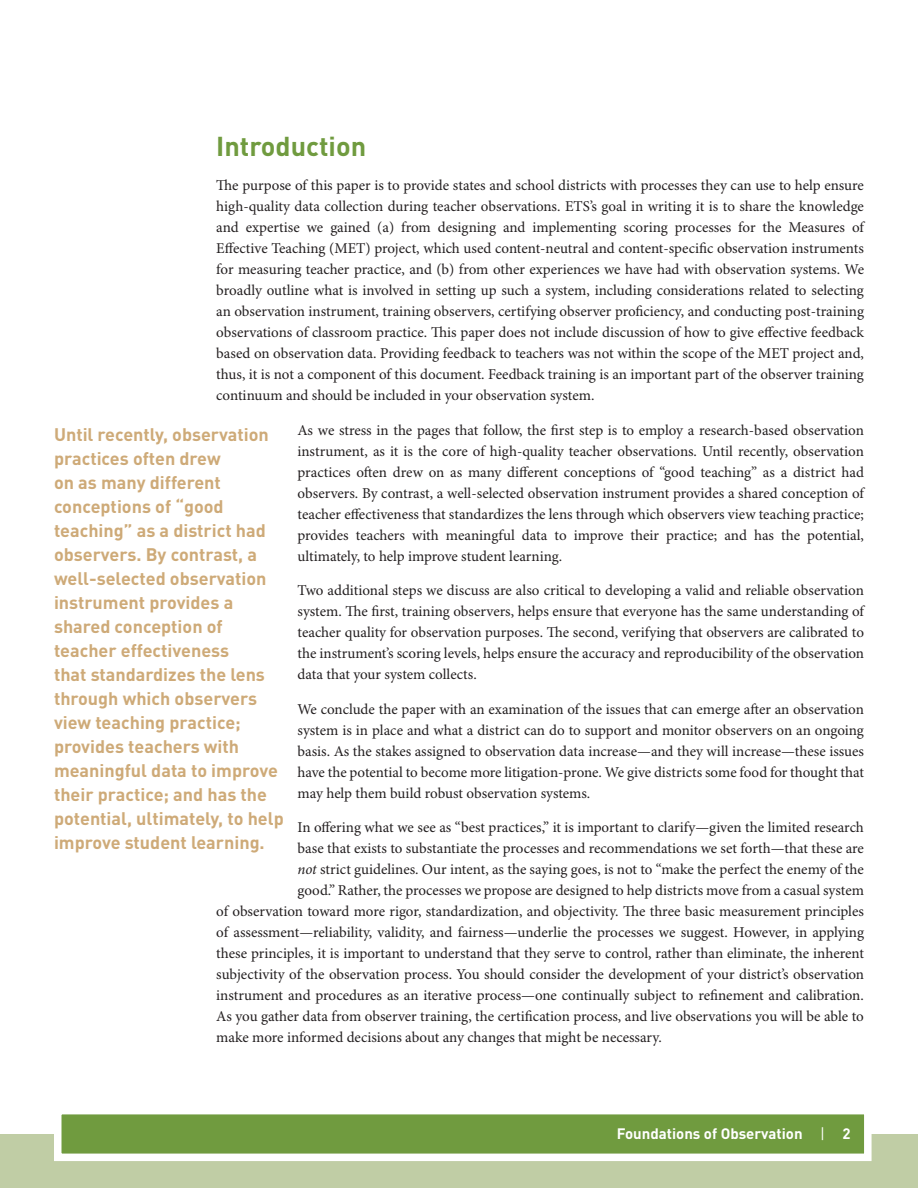
<style>
.page{position:relative;width:918px;height:1188px;background:#fff}
.page>*{position:absolute;margin:0;border:0;box-sizing:border-box;transform-origin:0 0}
.body{font:700 27px "DINOT";color:#709b3f}
.PULL_QUOTE{font:700 18px/24px "DINOT";color:#ceaa78}
.body-2{font:15px/21px "Minion Pro";color:#231f20;text-align:justify}
.t1{font:700 15px "DINOT";color:#fff}
.s1{font-style:italic}
.s2{font-weight:400}
</style>
<div class="page">
<div style="left:0;top:1134px;width:918px;height:54px;background:#c0cda5"></div>
<svg style="left:54px;top:1114px;width:818px;height:47px;background:#8aad62"></svg>
<p class="body" style="left:216px;top:128px;width:151px">Introduction</p>
<p class="body-2" style="left:216px;top:175px;width:649px">The purpose of this paper is to provide states and school districts with processes they can use to help ensure high-quality data collection during teacher observations. ETS’s goal in writing it is to share the knowledge and expertise we gained (a) from designing and implementing scoring processes for the Measures of Effective Teaching (MET) project, which used content-neutral and content-specific observation instruments for measuring teacher practice, and (b) from other experiences we have had with observation systems. We broadly outline what is involved in setting up such a system, including considerations related to selecting an observation instrument, training observers, certifying observer proficiency, and conducting post-training observations of classroom practice. This paper does not include discussion of how to give effective feedback based on observation data. Providing feedback to teachers was not within the scope of the MET project and, thus, it is not a component of this document. Feedback training is an important part of the observer training continuum and should be included in your observation system.</p>
<p class="body-2" style="left:298px;top:420px;width:568px">As we stress in the pages that follow, the first step is to employ a research-based observation instrument, as it is the core of high-quality teacher observations. Until recently, observation practices often drew on as many different conceptions of “good teaching” as a district had observers. By contrast, a well-selected observation instrument provides a shared conception of teacher effectiveness that standardizes the lens through which observers view teaching practice; provides teachers with meaningful data to improve their practice; and has the potential, ultimately, to help improve student learning.</p>
<p class="body-2" style="left:298px;top:580px;width:568px">Two additional steps we discuss are also critical to developing a valid and reliable observation system. The first, training observers, helps ensure that everyone has the same understanding of teacher quality for observation purposes. The second, verifying that observers are calibrated to the instrument’s scoring levels, helps ensure the accuracy and reproducibility of the observation data that your system collects.</p>
<p class="body-2" style="left:298px;top:699px;width:568px">We conclude the paper with an examination of the issues that can emerge after an observation system is in place and what a district can do to support and monitor observers on an ongoing basis. As the stakes assigned to observation data increase—and they will increase—these issues have the potential to become more litigation-prone. We give districts some food for thought that may help them build robust observation systems.</p>
<p class="body-2" style="left:298px;top:817px;width:568px">In offering what we see as “best practices,” it is important to clarify—given the limited research</p>
<p class="body-2" style="left:298px;top:838px;width:568px">base that exists to substantiate the processes and recommendations we set forth—that these are</p>
<p class="body-2" style="left:298px;top:859px;width:568px"><span class="s1">not</span> strict guidelines. Our intent, as the saying goes, is not to “make the perfect the enemy of the</p>
<p class="body-2" style="left:298px;top:880px;width:568px">good.” Rather, the processes we propose are designed to help districts move from a casual system</p>
<p class="body-2" style="left:216px;top:901px;width:649px">of observation toward more rigor, standardization, and objectivity. The three basic measurement principles</p>
<p class="body-2" style="left:216px;top:922px;width:649px">of assessment—reliability, validity, and fairness—underlie the processes we suggest. However, in applying</p>
<p class="body-2" style="left:216px;top:943px;width:649px">these principles, it is important to understand that they serve to control, rather than eliminate, the inherent</p>
<p class="body-2" style="left:216px;top:964px;width:649px">subjectivity of the observation process. You should consider the development of your district’s observation</p>
<p class="body-2" style="left:216px;top:985px;width:649px">instrument and procedures as an iterative process—one continually subject to refinement and calibration.</p>
<p class="body-2" style="left:216px;top:1006px;width:649px">As you gather data from observer training, the certification process, and live observations you will be able to</p>
<p class="body-2" style="left:216px;top:1027px;width:447px">make more informed decisions about any changes that might be necessary.</p>
<p class="PULL_QUOTE" style="left:54px;top:422px;width:231px">Until recently, observation practices often drew<br>on as many different conceptions of “good teaching” as a district had observers. By contrast, a well-selected observation instrument provides a shared conception of teacher effectiveness<br>that standardizes the lens through which observers view teaching practice; provides teachers with meaningful data to improve their practice; and has the potential, ultimately, to help improve student learning.</p>
<p class="t1" style="left:617px;top:1124px;width:235px">Foundations of Observation <span class="s2">|</span> 2</p>
</div>
